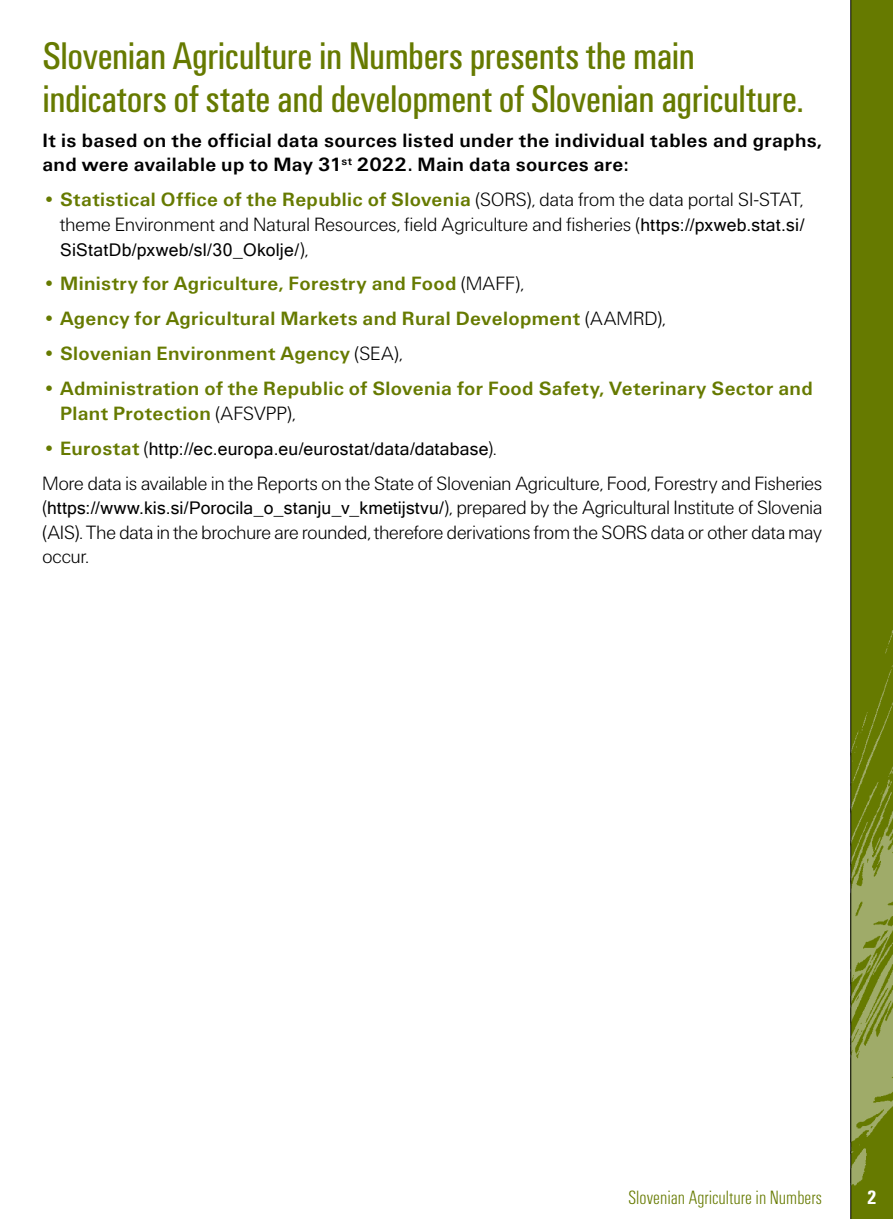
<style>
.page{position:relative;width:893px;height:1219px;background:#fff}
.page>*{position:absolute;margin:0;border:0;box-sizing:border-box;transform-origin:0 0}
.t1{font:condensed 40px/42.5px "U001 TEE";letter-spacing:-.01em;color:#667a00}
.t2{font:700 20px/24.8px "U001 TEE";letter-spacing:.02em;color:#667a00}
.t3{font:20px/24.5px "U001 DEE Ligh";letter-spacing:.005em;color:#000}
.t4{font:700 20px/24.5px "U001 TEE";letter-spacing:.02em;color:#000}
.t5{font:20px "U001 DEE Ligh Cond";color:#667a00}
.t6{font:700 condensed 20px "U001 TEE";color:#fff}
.t7{font:17.5px "Microsoft Sans Serif";letter-spacing:.015em;color:#000}
.s1{font-family:"U001 DEE Ligh";font-weight:400}
.s2{font-family:"U001 DEE Ligh";font-weight:400;color:#000}
.s3{font-family:"Microsoft Sans Serif";font-size:17.5px}
.s4{font-family:"U001 DEE Ligh";font-size:20px}
.s5{font-family:"U001 DEE Ligh";font-size:20px;color:#667a00}
.s6{font-family:"U001 TEE";font-weight:700;font-size:20px;color:#667a00}
</style>
<div class="page">
<div style="left:851px;top:0;width:42px;height:1219px;background:#667a00"></div>
<img style="left:851px;top:603px;width:42px;height:616px">
<hr style="left:850px;top:0;width:1px;height:1219px;background:#000">
<h1 class="t1" style="left:43px;top:35px;width:763px">Slovenian Agriculture in Numbers presents the main indicators of state and development of Slovenian agriculture.</h1>
<p class="t4" style="left:43px;top:128px;width:781px">It is based on the official data sources listed under the individual tables and graphs, and were available up to May 31<sup>st</sup> 2022. Main data sources are:</p>
<p class="t2" style="left:43px;top:187px;width:762px"><span class="s1">•</span> Statistical Office of the Republic of Slovenia <span class="s2">(SORS), data from the data portal SI-STAT,</span></p>
<p class="t3" style="left:60px;top:212px;width:746px">theme Environment and Natural Resources, field Agriculture and fisheries (<span class="s3">https://pxweb.stat.si/</span></p>
<p class="t7" style="left:60px;top:238px;width:250px">SiStatDb/pxweb/sl/30_Okolje/<span class="s4">),</span></p>
<p class="t2" style="left:43px;top:272px;width:483px"><span class="s1">•</span> Ministry for Agriculture, Forestry and Food <span class="s2">(MAFF),</span></p>
<p class="t2" style="left:43px;top:307px;width:625px"><span class="s1">•</span> Agency for Agricultural Markets and Rural Development <span class="s2">(AAMRD),</span></p>
<p class="t2" style="left:43px;top:342px;width:362px"><span class="s1">•</span> Slovenian Environment Agency <span class="s2">(SEA),</span></p>
<p class="t2" style="left:60px;top:376px;width:754px;text-indent:-18px"><span class="s1">•</span> Administration of the Republic of Slovenia for Food Safety, Veterinary Sector and<br>Plant Protection <span class="s2">(AFSVPP),</span></p>
<p class="t7" style="left:43px;top:437px;width:455px"><span class="s5">•</span> <span class="s6">Eurostat</span> <span class="s4">(</span>http://ec.europa.eu/eurostat/data/database<span class="s4">).</span></p>
<p class="t3" style="left:43px;top:471px;width:781px">More data is available in the Reports on the State of Slovenian Agriculture, Food, Forestry and Fisheries</p>
<p class="t7" style="left:43px;top:497px;width:781px"><span class="s4">(</span>https://www.kis.si/Porocila_o_stanju_v_kmetijstvu/<span class="s4">), prepared by the Agricultural Institute of Slovenia</span></p>
<p class="t3" style="left:43px;top:520px;width:781px">(AIS). The data in the brochure are rounded, therefore derivations from the SORS data or other data may occur.</p>
<p class="t5" style="left:629px;top:1187px;width:195px">Slovenian Agriculture in Numbers</p>
<p class="t6" style="left:867px;top:1186px;width:11px">2</p>
</div>
